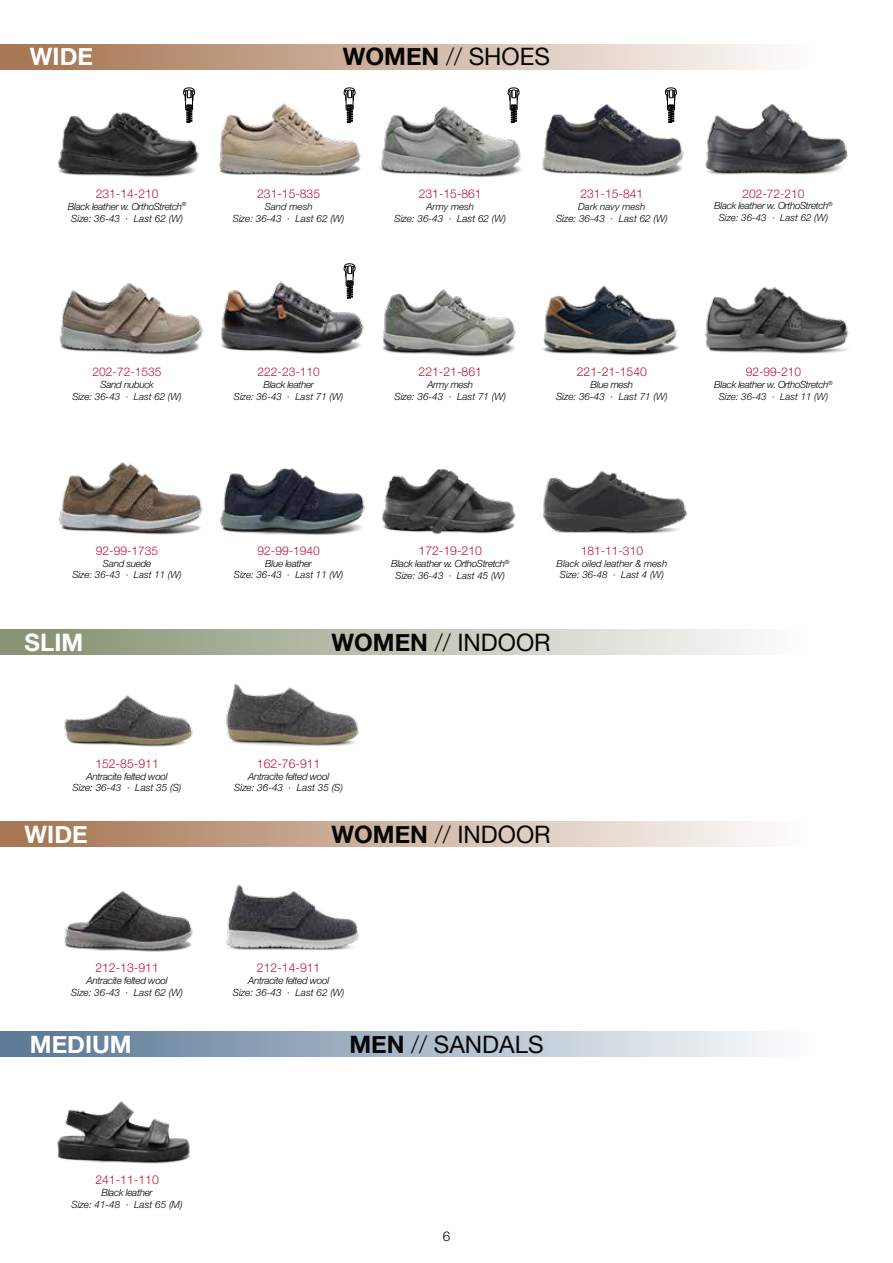
<style>
.page{position:relative;width:893px;height:1263px;background:#fff}
.page>*{position:absolute;margin:0;border:0;box-sizing:border-box;transform-origin:0 0}
.t1{font:24px "Helvetica Neue";color:#070606}
.t2{font:700 24px "Helvetica Neue";color:#fff}
.t3{font:700 24px "Helvetica Neue";color:#070606}
.t4{font:300 13.5px "Helvetica Neue LT Std";color:#000}
.t5{font:300 12.3px "Helvetica Neue LT Std";color:#c31232}
.t6{font:300 12.15px "Helvetica Neue LT Std";color:#c31232}
.t7{font:300 12px "Helvetica Neue LT Std";color:#c31232}
.t8{font:italic 300 9.9px/12px "Helvetica Neue LT Std";letter-spacing:-.03em;color:#000;text-align:center}
.t9{font:italic 300 9.9px/12px "Helvetica Neue LT Std";color:#000;text-align:center}
.t10{font:italic 300 9.75px/11.7px "Helvetica Neue LT Std";color:#000;text-align:center}
.t11{font:italic 300 9.75px/11.7px "Helvetica Neue LT Std";letter-spacing:-.03em;color:#000;text-align:center}
.s1{font-weight:300}
.s2{font-weight:400}
.s3{font-size:9.75px}
.s4{font-weight:700}
</style>
<div class="page">
<img style="left:57px;top:69px;width:147px;height:108px">
<img style="left:218px;top:69px;width:148px;height:107px">
<img style="left:380px;top:69px;width:147px;height:108px">
<img style="left:542px;top:104px;width:142px;height:73px">
<img style="left:703px;top:69px;width:145px;height:106px">
<img style="left:59px;top:283px;width:144px;height:72px">
<img style="left:221px;top:281px;width:143px;height:73px">
<img style="left:382px;top:289px;width:134px;height:68px">
<img style="left:542px;top:285px;width:137px;height:71px">
<img style="left:705px;top:286px;width:144px;height:68px">
<img style="left:59px;top:462px;width:144px;height:73px">
<img style="left:220px;top:468px;width:145px;height:67px">
<img style="left:382px;top:469px;width:134px;height:66px">
<img style="left:543px;top:471px;width:145px;height:63px">
<img style="left:64px;top:695px;width:129px;height:52px">
<img style="left:226px;top:683px;width:133px;height:63px">
<img style="left:64px;top:891px;width:129px;height:61px">
<img style="left:226px;top:884px;width:133px;height:66px">
<img style="left:57px;top:1101px;width:133px;height:63px">
<svg style="left:344px;top:88px;width:11px;height:34px"></svg>
<svg style="left:183px;top:88px;width:12px;height:34px"></svg>
<svg style="left:508px;top:88px;width:11px;height:34px"></svg>
<svg style="left:665px;top:88px;width:12px;height:34px"></svg>
<svg style="left:344px;top:263px;width:11px;height:35px"></svg>
<div style="left:0;top:44px;width:847px;height:25px;background:linear-gradient(to right,#a4714e,#fff)"></div>
<div style="left:0;top:629px;width:842px;height:26px;background:linear-gradient(to right,#828e6e,#fff)"></div>
<div style="left:0;top:821px;width:842px;height:26px;background:linear-gradient(to right,#a4724e,#fff)"></div>
<div style="left:0;top:1031px;width:847px;height:26px;background:linear-gradient(to right,#567593,#fff)"></div>
<h1 class="t2" style="left:30px;top:38px;width:65px">WIDE</h1>
<h1 class="t3" style="left:343px;top:38px;width:209px">WOMEN <span class="s1">//</span> <span class="s2">SHOES</span></h1>
<p class="t6" style="left:96px;top:186px;width:64px">231-14-210</p>
<p class="t8" style="left:68px;top:200px;width:120px">Black leather <span class="s3">w.</span> OrthoStretch<sup>®<br></sup>Size: 36-43 · Last 62 (W)</p>
<p class="t6" style="left:257px;top:186px;width:64px">231-15-835</p>
<p class="t10" style="left:265px;top:200px;width:49px">Sand mesh</p>
<p class="t9" style="left:233px;top:212px;width:113px">Size: 36-43 · Last 62 (W)</p>
<p class="t6" style="left:419px;top:186px;width:64px">231-15-861</p>
<p class="t10" style="left:426px;top:200px;width:49px">Army mesh</p>
<p class="t9" style="left:394px;top:212px;width:113px">Size: 36-43 · Last 62 (W)</p>
<p class="t6" style="left:580px;top:186px;width:64px">231-15-841</p>
<p class="t10" style="left:578px;top:200px;width:69px">Dark navy mesh</p>
<p class="t9" style="left:556px;top:212px;width:113px">Size: 36-43 · Last 62 (W)</p>
<p class="t7" style="left:742px;top:186px;width:64px">202-72-210</p>
<p class="t8" style="left:714px;top:200px;width:120px">Black leather <span class="s3">w.</span> OrthoStretch<sup>®</sup></p>
<p class="t10" style="left:719px;top:212px;width:111px">Size: 36-43 · Last 62 (W)</p>
<p class="t7" style="left:93px;top:365px;width:70px">202-72-1535</p>
<p class="t8" style="left:100px;top:378px;width:55px">Sand nubuck</p>
<p class="t10" style="left:72px;top:390px;width:111px">Size: 36-43 · Last 62 (W)</p>
<p class="t7" style="left:258px;top:365px;width:64px">222-23-110</p>
<p class="t11" style="left:234px;top:378px;width:111px">Black leather<br>Size: 36-43 · Last 71 (W)</p>
<p class="t5" style="left:418px;top:364px;width:65px">221-21-861</p>
<p class="t9" style="left:394px;top:379px;width:113px">Army mesh<br>Size: 36-43 · Last 71 (W)</p>
<p class="t5" style="left:577px;top:364px;width:72px">221-21-1540</p>
<p class="t9" style="left:556px;top:379px;width:113px">Blue mesh<br>Size: 36-43 · Last 71 (W)</p>
<p class="t7" style="left:746px;top:365px;width:57px">92-99-210</p>
<p class="t8" style="left:714px;top:378px;width:120px">Black leather <span class="s3">w.</span> OrthoStretch<sup>®</sup></p>
<p class="t10" style="left:719px;top:390px;width:111px">Size: 36-43 · Last 11 (W)</p>
<p class="t7" style="left:96px;top:543px;width:64px">92-99-1735</p>
<p class="t8" style="left:103px;top:557px;width:50px">Sand suede</p>
<p class="t10" style="left:72px;top:569px;width:111px">Size: 36-43 · Last 11 (W)</p>
<p class="t7" style="left:258px;top:543px;width:64px">92-99-1940</p>
<p class="t8" style="left:265px;top:557px;width:48px">Blue leather</p>
<p class="t10" style="left:234px;top:569px;width:111px">Size: 36-43 · Last 11 (W)</p>
<p class="t5" style="left:418px;top:543px;width:65px">172-19-210</p>
<p class="t8" style="left:391px;top:557px;width:120px">Black leather <span class="s3">w.</span> OrthoStretch<sup>®</sup></p>
<p class="t10" style="left:396px;top:569px;width:111px">Size: 36-43 · Last 45 (W)</p>
<p class="t7" style="left:581px;top:543px;width:64px">181-11-310</p>
<p class="t10" style="left:556px;top:557px;width:112px">Black oiled leather &amp; mesh<br>Size: 36-48 · Last 4 (W)</p>
<h1 class="t2" style="left:25px;top:623px;width:60px">SLIM</h1>
<h1 class="t1" style="left:332px;top:625px;width:221px"><span class="s4">WOMEN</span> <span class="s1">//</span> INDOOR</h1>
<p class="t5" style="left:95px;top:756px;width:65px">152-85-911</p>
<p class="t8" style="left:73px;top:770px;width:110px">Antracite felted wool<br>Size: 36-43 · Last 35 (S)</p>
<p class="t5" style="left:257px;top:756px;width:65px">162-76-911</p>
<p class="t8" style="left:234px;top:770px;width:110px">Antracite felted wool<br>Size: 36-43 · Last 35 (S)</p>
<h1 class="t2" style="left:25px;top:816px;width:65px">WIDE</h1>
<h1 class="t1" style="left:332px;top:817px;width:221px"><span class="s4">WOMEN</span> <span class="s1">//</span> INDOOR</h1>
<p class="t5" style="left:95px;top:960px;width:65px">212-13-911</p>
<p class="t8" style="left:71px;top:974px;width:113px">Antracite felted wool<br>Size: 36-43 · Last 62 (W)</p>
<p class="t5" style="left:257px;top:960px;width:65px">212-14-911</p>
<p class="t8" style="left:233px;top:974px;width:113px">Antracite felted wool<br>Size: 36-43 · Last 62 (W)</p>
<h1 class="t2" style="left:30px;top:1025px;width:103px">MEDIUM</h1>
<h1 class="t1" style="left:349px;top:1027px;width:196px"><span class="s4">MEN</span> <span class="s1">//</span> SANDALS</h1>
<p class="t5" style="left:95px;top:1172px;width:65px">241-11-110</p>
<p class="t8" style="left:72px;top:1186px;width:113px">Black leather<br>Size: 41-48 · Last 65 (M)</p>
<h2 class="t4" style="left:443px;top:1228px;width:9px">6</h2>
</div>
